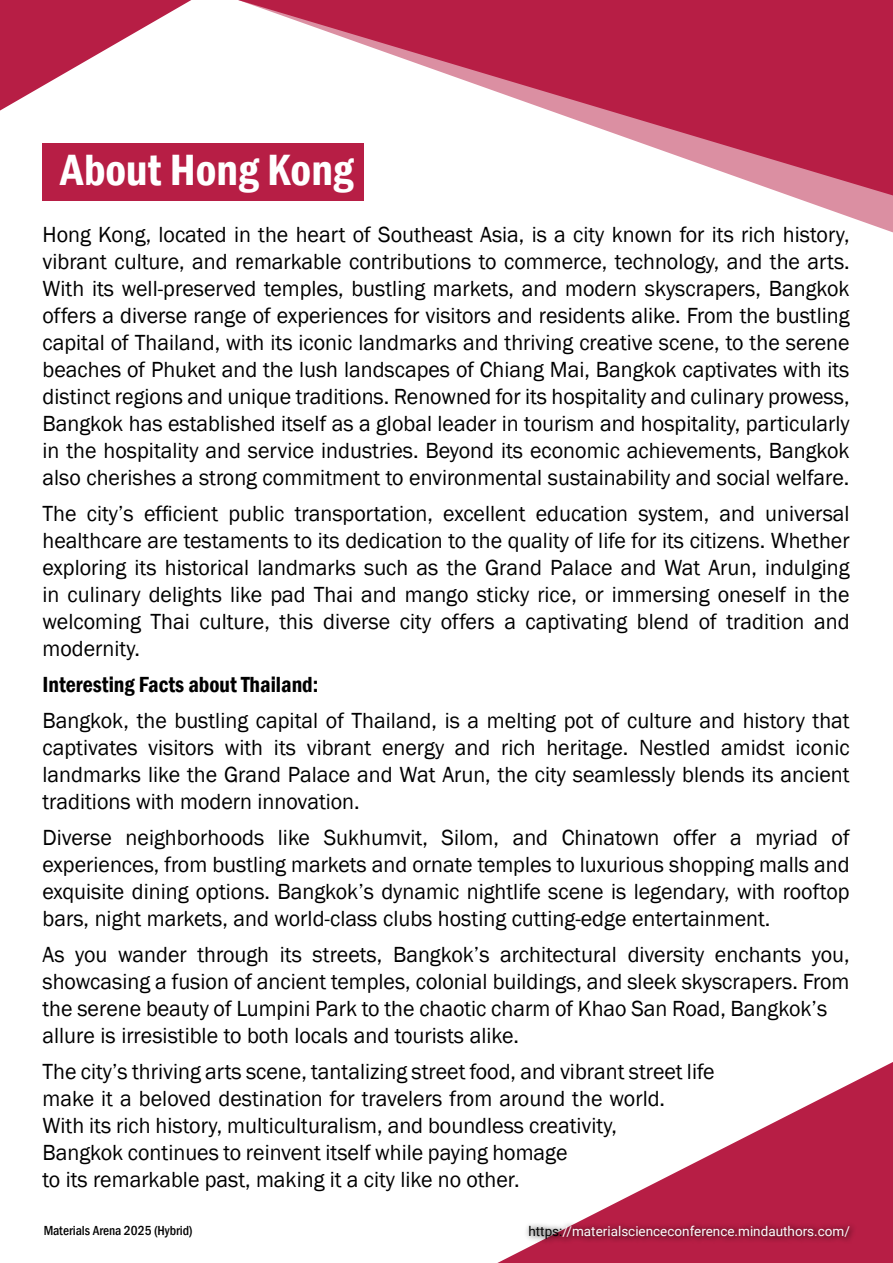
<style>
.page{position:relative;width:893px;height:1263px;background:#fff}
.page>*{position:absolute;margin:0;border:0;box-sizing:border-box;transform-origin:0 0}
.t1{font:600 condensed 45px "Franklin Gothic";color:#fff}
.t2{font:22.5px/27px "Franklin Gothic";color:#000;text-align:justify}
.t3{font:600 condensed 22.5px "Franklin Gothic";color:#000}
.t4{font:13.5px "Roboto";color:#fff}
.t5{font:500 condensed 13.5px "Franklin Gothic";color:#000}
.s1{color:#000}
</style>
<div class="page">
<div style="left:43px;top:143px;width:321px;height:58px;background:#b71e45"></div>
<svg style="left:788px;top:195px;width:105px;height:37px"></svg>
<svg style="left:0;top:0;width:191px;height:111px"></svg>
<svg style="left:497px;top:1062px;width:396px;height:201px"></svg>
<svg style="left:238px;top:0;width:655px;height:195px;fill:#b71e45"></svg>
<div style="left:524px;top:1221px;width:333px;height:25px;background:#000;opacity:.75"></div>
<h1 class="t1" style="left:60px;top:140px;width:295px">About Hong Kong</h1>
<p class="t2" style="left:43px;top:222px;width:809px">Hong Kong, located in the heart of Southeast Asia, is a city known for its rich history, vibrant culture, and remarkable contributions to commerce, technology, and the arts.<br>With its well-preserved temples, bustling markets, and modern skyscrapers, Bangkok offers a diverse range of experiences for visitors and residents alike. From the bustling capital of Thailand, with its iconic landmarks and thriving creative scene, to the serene beaches of Phuket and the lush landscapes of Chiang Mai, Bangkok captivates with its distinct regions and unique traditions. Renowned for its hospitality and culinary prowess, Bangkok has established itself as a global leader in tourism and hospitality, particularly in the hospitality and service industries. Beyond its economic achievements, Bangkok also cherishes a strong commitment to environmental sustainability and social welfare.</p>
<p class="t2" style="left:43px;top:501px;width:809px">The city’s efficient public transportation, excellent education system, and universal healthcare are testaments to its dedication to the quality of life for its citizens. Whether exploring its historical landmarks such as the Grand Palace and Wat Arun, indulging in culinary delights like pad Thai and mango sticky rice, or immersing oneself in the welcoming Thai culture, this diverse city offers a captivating blend of tradition and modernity.</p>
<p class="t3" style="left:43px;top:670px;width:277px">Interesting Facts about Thailand:</p>
<p class="t2" style="left:43px;top:708px;width:809px">Bangkok, the bustling capital of Thailand, is a melting pot of culture and history that captivates visitors with its vibrant energy and rich heritage. Nestled amidst iconic landmarks like the Grand Palace and Wat Arun, the city seamlessly blends its ancient traditions with modern innovation.</p>
<p class="t2" style="left:43px;top:825px;width:809px">Diverse neighborhoods like Sukhumvit, Silom, and Chinatown offer a myriad of experiences, from bustling markets and ornate temples to luxurious shopping malls and exquisite dining options. Bangkok’s dynamic nightlife scene is legendary, with rooftop bars, night markets, and world-class clubs hosting cutting-edge entertainment.</p>
<p class="t2" style="left:43px;top:942px;width:809px;text-align:left">As you wander through its streets, Bangkok’s architectural diversity enchants you, showcasing a fusion of ancient temples, colonial buildings, and sleek skyscrapers. From the serene beauty of Lumpini Park to the chaotic charm of Khao San Road, Bangkok’s allure is irresistible to both locals and tourists alike.</p>
<p class="t2" style="left:43px;top:1059px;width:674px;text-align:left">The city’s thriving arts scene, tantalizing street food, and vibrant street life make it a beloved destination for travelers from around the world.<br>With its rich history, multiculturalism, and boundless creativity,<br>Bangkok continues to reinvent itself while paying homage<br>to its remarkable past, making it a city like no other.</p>
<p class="t5" style="left:43px;top:1222px;width:151px">Materials Arena 2025 (Hybrid)</p>
<p class="t4" style="left:528px;top:1221px;width:323px"><span class="s1">https:</span>//materialscienceconference.mindauthors.com/</p>
</div>
